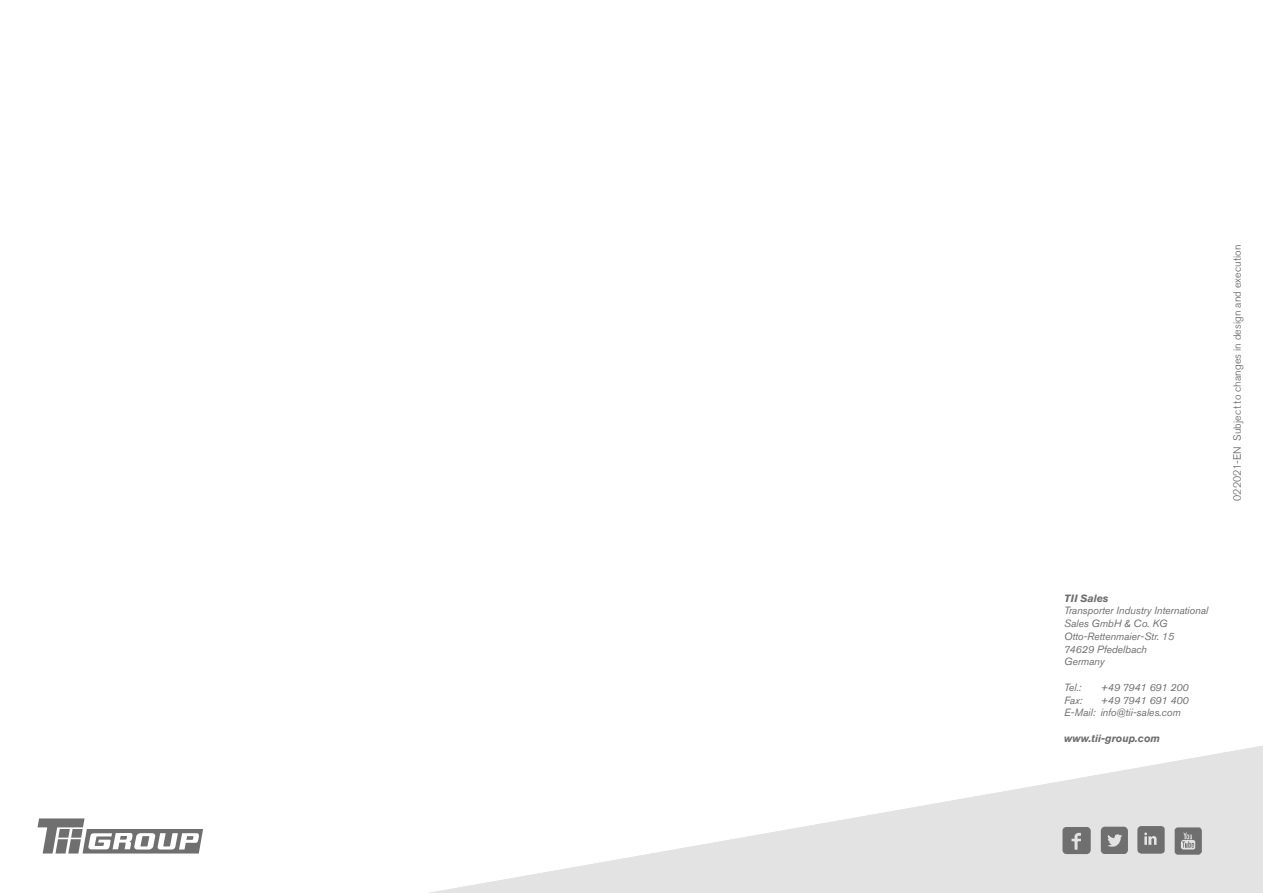
<style>
.page{position:relative;width:1263px;height:893px;background:#fff}
.page>*{position:absolute;margin:0;border:0;box-sizing:border-box;transform-origin:0 0}
.t1{font:italic 10.5px/12.8px "Akzidenz Grotesk Std";letter-spacing:-.01em;color:#706f6f}
.t2{font:300 10.5px "Akzidenz Grotesk Std";letter-spacing:.02em;color:#575756}
.t3{font:italic 700 10.5px "Akzidenz Grotesk Std";color:#706f6f}
</style>
<div class="page">
<svg style="left:429px;top:745px;width:834px;height:148px"></svg>
<img style="left:1060px;top:825px;width:33px;height:30px">
<img style="left:1099px;top:825px;width:31px;height:34px">
<img style="left:1173px;top:825px;width:32px;height:31px">
<img style="left:1135px;top:824px;width:31px;height:31px">
<svg style="left:38px;top:818px;width:165px;height:35px"></svg>
<p class="t2" style="left:1231px;top:501px;width:258px;rotate:-90deg">022021-EN Subject to changes in design and execution</p>
<p class="t3" style="left:1064px;top:592px;width:46px">TII Sales</p>
<p class="t1" style="left:1064px;top:604px;width:146px">Transporter Industry International<br>Sales GmbH &amp; Co. KG<br>Otto-Rettenmaier-Str. 15<br>74629 Pfedelbach<br>Germany</p>
<p class="t1" style="left:1064px;top:681px;width:19px">Tel.:</p>
<p class="t1" style="left:1100px;top:681px;width:90px">+49 7941 691 200</p>
<p class="t1" style="left:1064px;top:693px;width:20px">Fax:</p>
<p class="t1" style="left:1064px;top:693px;width:126px;text-indent:36px">+49 7941 691 400<br>E-Mail: info@tii-sales.com</p>
<p class="t3" style="left:1064px;top:732px;width:98px">www.tii-group.com</p>
</div>
